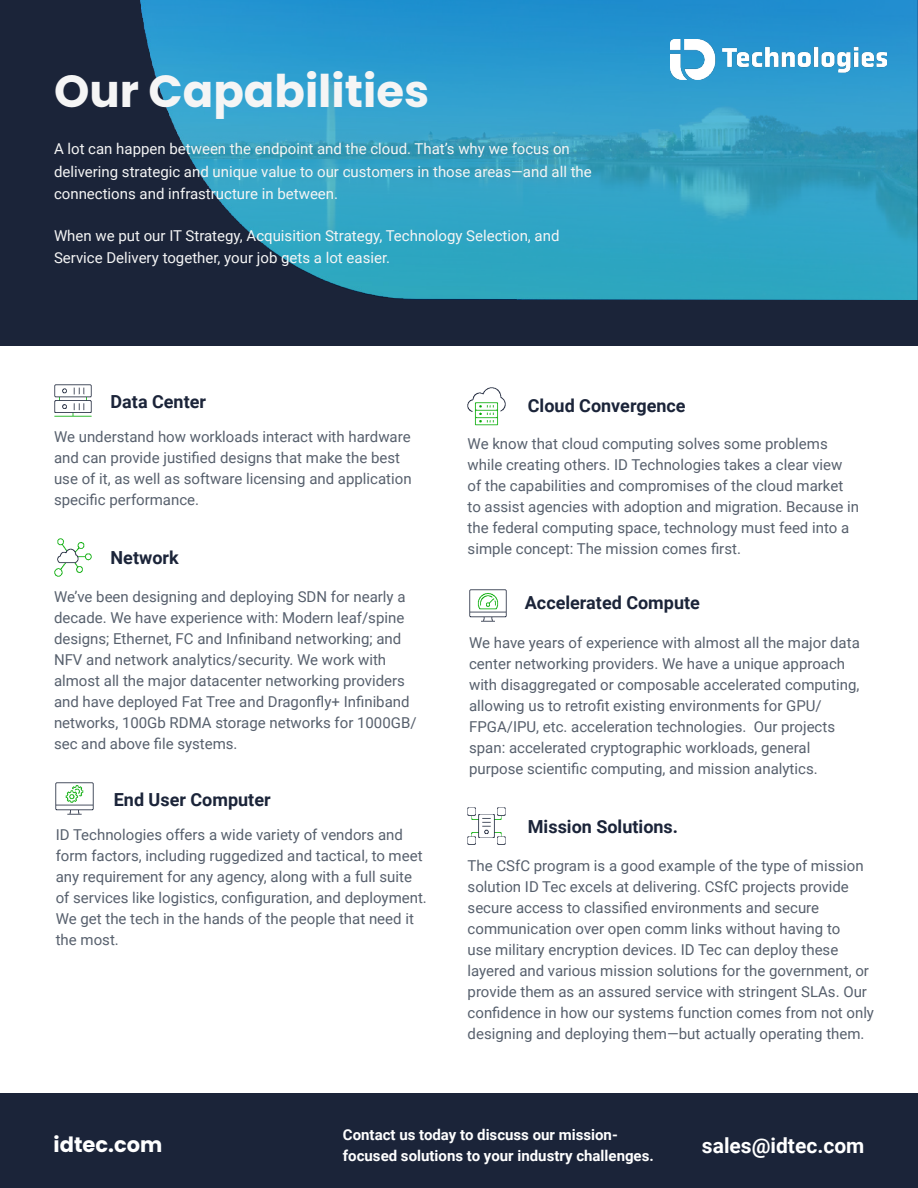
<style>
.page{position:relative;width:918px;height:1188px;background:#fff}
.page>*{position:absolute;margin:0;border:0;box-sizing:border-box;transform-origin:0 0}
.t1{font:700 45px "Poppins";color:#f5f5f5}
.t2{font:700 21px "Roboto";color:#fff}
.t3{font:700 21px "Poppins";color:#fff}
.t4{font:700 18px "Roboto";color:#1b2439}
.Paragraph_Style_1{font:15px/21px "Roboto";color:#57606d}
.t5{font:15px/22.5px "Roboto";color:#f5f5f5}
.t6{font:700 15px/21px "Roboto";color:#fff}
</style>
<div class="page">
<div style="left:0;top:0;width:918px;height:346px;background:#1b2439"></div>
<img style="left:468px;top:807px;width:37px;height:38px">
<img style="left:468px;top:387px;width:37px;height:38px">
<img style="left:56px;top:783px;width:38px;height:32px">
<img style="left:54px;top:539px;width:38px;height:38px">
<div style="left:0;top:1094px;width:918px;height:94px;background:#1b2439"></div>
<img style="left:54px;top:385px;width:38px;height:31px">
<img style="left:469px;top:590px;width:38px;height:32px">
<img style="left:140px;top:0;width:778px;height:300px">
<img style="left:671px;top:40px;width:215px;height:39px">
<p class="t1" style="left:54px;top:65px;width:377px">Our Capabilities</p>
<p class="t5" style="left:54px;top:137px;width:539px">A lot can happen between the endpoint and the cloud. That’s why we focus on delivering strategic and unique value to our customers in those areas—and all the connections and infrastructure in between.</p>
<p class="t5" style="left:54px;top:224px;width:507px">When we put our IT Strategy, Acquisition Strategy, Technology Selection, and<br>Service Delivery together, your job gets a lot easier.</p>
<p class="t4" style="left:111px;top:389px;width:97px">Data Center</p>
<p class="Paragraph_Style_1" style="left:54px;top:425px;width:359px">We understand how workloads interact with hardware and can provide justified designs that make the best use of it, as well as software licensing and application specific performance.</p>
<p class="t4" style="left:111px;top:545px;width:70px">Network</p>
<p class="Paragraph_Style_1" style="left:54px;top:585px;width:364px">We’ve been designing and deploying SDN for nearly a decade. We have experience with: Modern leaf/spine designs; Ethernet, FC and Infiniband networking; and NFV and network analytics/security. We work with almost all the major datacenter networking providers and have deployed Fat Tree and Dragonfly+ Infiniband networks, 100Gb RDMA storage networks for 1000GB/ sec and above file systems.</p>
<p class="t4" style="left:114px;top:787px;width:158px">End User Computer</p>
<p class="Paragraph_Style_1" style="left:56px;top:823px;width:373px">ID Technologies offers a wide variety of vendors and form factors, including ruggedized and tactical, to meet any requirement for any agency, along with a full suite of services like logistics, configuration, and deployment.<br>We get the tech in the hands of the people that need it the most.</p>
<p class="t4" style="left:528px;top:393px;width:159px">Cloud Convergence</p>
<p class="Paragraph_Style_1" style="left:468px;top:433px;width:393px">We know that cloud computing solves some problems while creating others. ID Technologies takes a clear view of the capabilities and compromises of the cloud market to assist agencies with adoption and migration. Because in the federal computing space, technology must feed into a simple concept: The mission comes first.</p>
<p class="t4" style="left:525px;top:590px;width:177px">Accelerated Compute</p>
<p class="Paragraph_Style_1" style="left:469px;top:631px;width:392px">We have years of experience with almost all the major data center networking providers. We have a unique approach with disaggregated or composable accelerated computing, allowing us to retrofit existing environments for GPU/ FPGA/IPU, etc. acceleration technologies. Our projects span: accelerated cryptographic workloads, general purpose scientific computing, and mission analytics.</p>
<p class="t4" style="left:528px;top:814px;width:152px">Mission Solutions.</p>
<p class="Paragraph_Style_1" style="left:468px;top:854px;width:408px">The CSfC program is a good example of the type of mission solution ID Tec excels at delivering. CSfC projects provide secure access to classified environments and secure communication over open comm links without having to<br>use military encryption devices. ID Tec can deploy these layered and various mission solutions for the government, or provide them as an assured service with stringent SLAs. Our confidence in how our systems function comes from not only designing and deploying them—but actually operating them.</p>
<p class="t3" style="left:54px;top:1132px;width:110px">idtec.com</p>
<p class="t6" style="left:343px;top:1123px;width:312px">Contact us today to discuss our mission&shy;focused solutions to your industry challenges.</p>
<p class="t2" style="left:702px;top:1131px;width:164px">sales@idtec.com</p>
</div>
